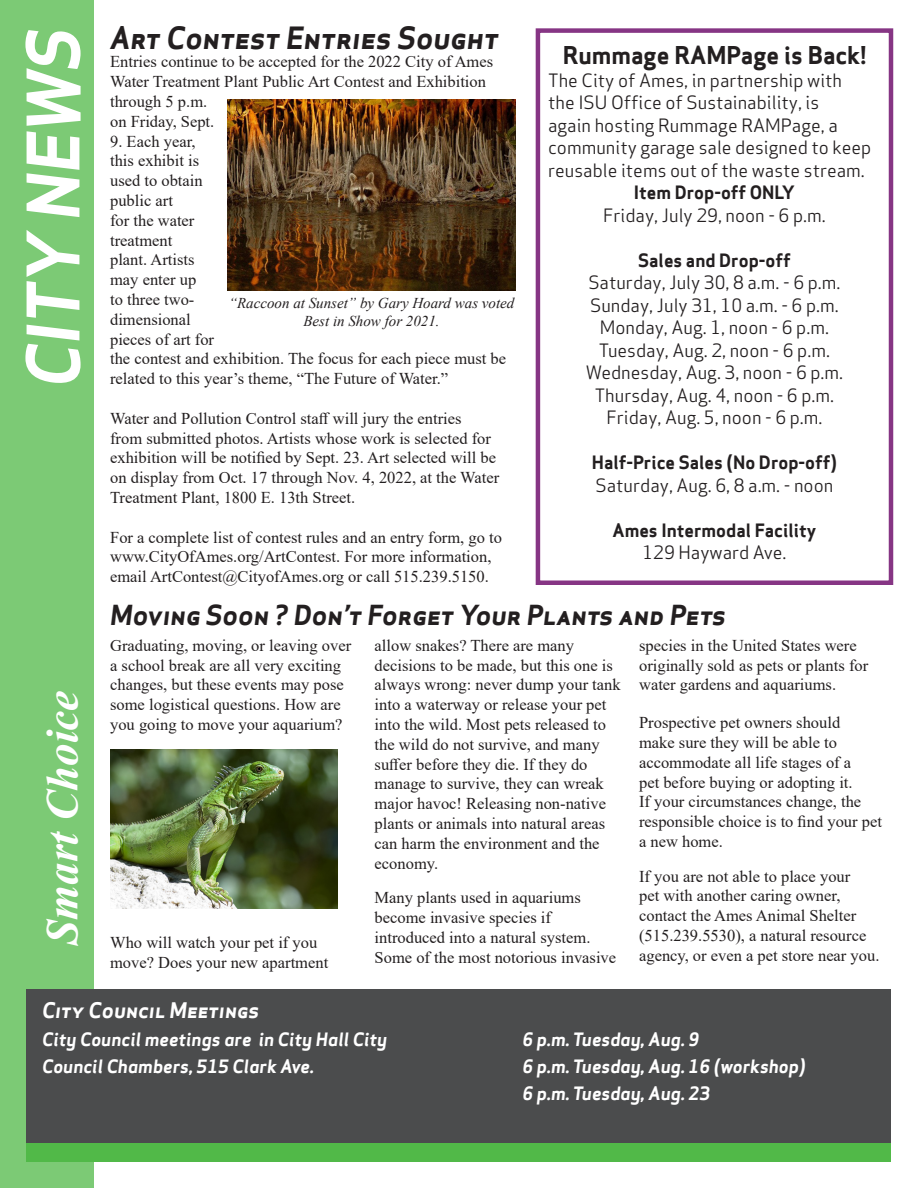
<style>
.page{position:relative;width:918px;height:1188px;background:#fff}
.page>*{position:absolute;margin:0;border:0;box-sizing:border-box;transform-origin:0 0}
.t1{font:italic 700 70.5px "Apex Sans";color:#fff}
.t2{font:italic 700 45px "Times New Roman";color:#fff}
.t3{font:italic 700 30px "Apex Sans";color:#231f20}
.t4{font:italic 700 27px "Apex Sans";color:#231f20}
.t5{font:700 24px "Apex Sans";color:#231f20}
.t6{font:italic 700 21px "Apex Sans";color:#fff}
.t7{font:18px/22.5px "Apex Sans";color:#231f20}
.t8{font:italic 700 18px/27px "Apex Sans";color:#fff}
.t9{font:700 18px "Apex Sans";color:#231f20}
.t10{font:16.5px/19.8px "Times New Roman";color:#231f20}
.t11{font:italic 15px/18px "Times New Roman";color:#231f20;text-align:center}
</style>
<div class="page">
<div style="left:27px;top:1143px;width:864px;height:19px;background:#51b948"></div>
<img style="left:110px;top:750px;width:227px;height:159px">
<div style="left:536px;top:28px;width:357px;height:557px;background:#fff;border:4px solid #863584"></div>
<div style="left:0;top:0;width:94px;height:1188px;background:#7cca75"></div>
<div style="left:27px;top:989px;width:864px;height:154px;background:#4b4c4d"></div>
<img style="left:228px;top:99px;width:288px;height:191px">
<p class="t1" style="left:8px;top:387px;width:361px;rotate:-90deg">CITY NEWS</p>
<p class="t2" style="left:31px;top:945px;width:255px;rotate:-90deg">Smart Choice</p>
<p class="t3" style="left:110px;top:18px;width:390px">Art Contest Entries Sought</p>
<p class="t10" style="left:110px;top:52px;width:385px">Entries continue to be accepted for the 2022 City of Ames Water Treatment Plant Public Art Contest and Exhibition through 5 p.m.<br>on Friday, Sept.</p>
<p class="t10" style="left:110px;top:131px;width:398px">9. Each year,<br>this exhibit is<br>used to obtain<br>public art<br>for the water<br>treatment<br>plant. Artists<br>may enter up<br>to three two-<br>dimensional<br>pieces of art for<br>the contest and exhibition. The focus for each piece must be related to this year’s theme, “The Future of Water.”</p>
<p class="t10" style="left:110px;top:408px;width:391px">Water and Pollution Control staff will jury the entries<br>from submitted photos. Artists whose work is selected for exhibition will be notified by Sept. 23. Art selected will be on display from Oct. 17 through Nov. 4, 2022, at the Water Treatment Plant, 1800 E. 13th Street.</p>
<p class="t10" style="left:110px;top:527px;width:393px">For a complete list of contest rules and an entry form, go to www.CityOfAmes.org/ArtContest. For more information, email ArtContest@CityofAmes.org or call 515.239.5150.</p>
<p class="t11" style="left:229px;top:293px;width:287px">“Raccoon at Sunset” by Gary Hoard was voted<br>Best in Show for 2021.</p>
<p class="t5" style="left:563px;top:40px;width:305px">Rummage RAMPage is Back!</p>
<p class="t7" style="left:548px;top:67px;width:325px">The City of Ames, in partnership with the ISU Office of Sustainability, is<br>again hosting Rummage RAMPage, a community garage sale designed to keep reusable items out of the waste stream.</p>
<p class="t9" style="left:634px;top:181px;width:163px">Item Drop-off ONLY</p>
<p class="t7" style="left:603px;top:202px;width:224px">Friday, July 29, noon - 6 p.m.</p>
<p class="t9" style="left:638px;top:248px;width:154px">Sales and Drop-off</p>
<p class="t7" style="left:588px;top:269px;width:254px">Saturday, July 30, 8 a.m. - 6 p.m.</p>
<p class="t7" style="left:590px;top:292px;width:250px">Sunday, July 31, 10 a.m. - 6 p.m.</p>
<p class="t7" style="left:600px;top:314px;width:231px">Monday, Aug. 1, noon - 6 p.m.</p>
<p class="t7" style="left:599px;top:337px;width:233px">Tuesday, Aug. 2, noon - 6 p.m.</p>
<p class="t7" style="left:586px;top:359px;width:259px">Wednesday, Aug. 3, noon - 6 p.m.</p>
<p class="t7" style="left:595px;top:382px;width:241px">Thursday, Aug. 4, noon - 6 p.m.</p>
<p class="t7" style="left:606px;top:404px;width:218px">Friday, Aug. 5, noon - 6 p.m.</p>
<p class="t9" style="left:592px;top:451px;width:247px">Half-Price Sales (No Drop-off)</p>
<p class="t7" style="left:596px;top:472px;width:239px">Saturday, Aug. 6, 8 a.m. - noon</p>
<p class="t9" style="left:613px;top:518px;width:205px">Ames Intermodal Facility</p>
<p class="t7" style="left:642px;top:539px;width:145px">129 Hayward Ave.</p>
<p class="t4" style="left:110px;top:598px;width:617px">Moving Soon ? Don’t Forget Your Plants and Pets</p>
<p class="t10" style="left:110px;top:635px;width:243px">Graduating, moving, or leaving over a school break are all very exciting changes, but these events may pose some logistical questions. How are you going to move your aquarium?</p>
<p class="t10" style="left:110px;top:932px;width:220px">Who will watch your pet if you move? Does your new apartment</p>
<p class="t10" style="left:375px;top:635px;width:248px">allow snakes? There are many decisions to be made, but this one is always wrong: never dump your tank into a waterway or release your pet into the wild. Most pets released to the wild do not survive, and many suffer before they die. If they do manage to survive, they can wreak major havoc! Releasing non-native plants or animals into natural areas can harm the environment and the economy.</p>
<p class="t10" style="left:375px;top:887px;width:243px">Many plants used in aquariums become invasive species if introduced into a natural system.<br>Some of the most notorious invasive</p>
<p class="t10" style="left:639px;top:635px;width:231px">species in the United States were originally sold as pets or plants for water gardens and aquariums.</p>
<p class="t10" style="left:639px;top:712px;width:244px">Prospective pet owners should<br>make sure they will be able to accommodate all life stages of a<br>pet before buying or adopting it.<br>If your circumstances change, the responsible choice is to find your pet a new home.</p>
<p class="t10" style="left:639px;top:866px;width:242px">If you are not able to place your<br>pet with another caring owner, contact the Ames Animal Shelter (515.239.5530), a natural resource agency, or even a pet store near you.</p>
<p class="t6" style="left:42px;top:997px;width:219px">City Council Meetings</p>
<p class="t8" style="left:42px;top:1026px;width:347px">City Council meetings are in City Hall City<br>Council Chambers, 515 Clark Ave.</p>
<p class="t8" style="left:523px;top:1026px;width:178px">6 p.m. Tuesday, Aug. 9</p>
<p class="t8" style="left:523px;top:1053px;width:285px">6 p.m. Tuesday, Aug. 16 (workshop)</p>
<p class="t8" style="left:523px;top:1080px;width:189px">6 p.m. Tuesday, Aug. 23</p>
</div>
